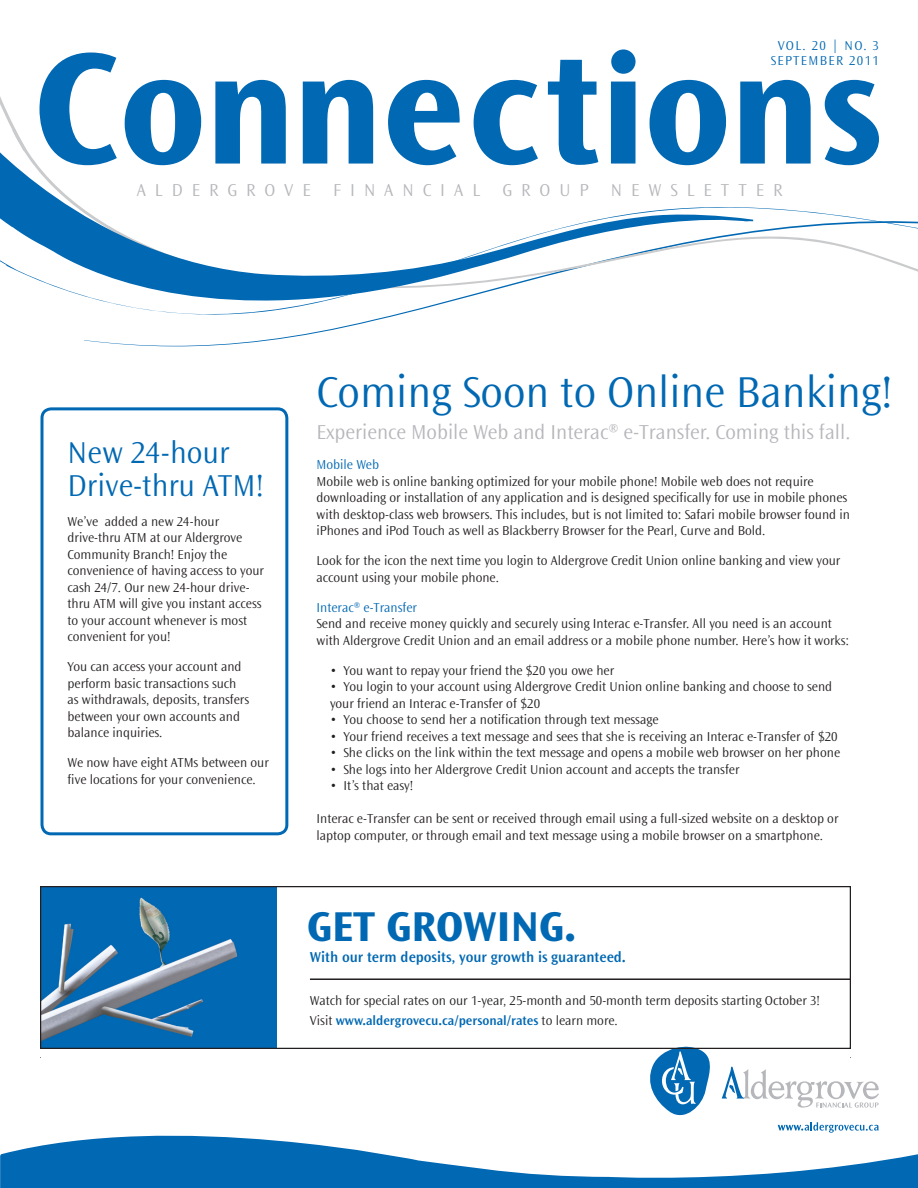
<style>
.page{position:relative;width:918px;height:1188px;background:#fff}
.page>*{position:absolute;margin:0;border:0;box-sizing:border-box;transform-origin:0 0}
.t1{font:300 45px "Alder";color:#0168b3}
.t2{font:700 43.5px "Alder";color:#0168b3}
.t3{font:300 31.5px/33px "Alder";color:#0168b3}
.t4{font:300 21px "Alder";color:#b6b7bb}
.t5{font:300 18px "Alder";letter-spacing:.5em;color:#b6b7bb}
.t6{font:600 15px "Alder";color:#0168b3}
.t7{font:300 13.5px/16.5px "Alder";color:#231f20}
.t8{font:300 13.5px/15px "Alder";letter-spacing:.095em;color:#0168b3;text-align:center}
.t9{font:300 13.5px "Alder";color:#0168b3}
.s1{font-weight:600;color:#0168b3}
</style>
<div class="page">
<svg style="left:0;top:50px;width:753px;height:283px"></svg>
<svg style="left:1px;top:1135px;width:917px;height:53px;fill:#0168b3"></svg>
<svg style="left:0;top:1154px;width:1px;height:34px"></svg>
<svg style="left:722px;top:1067px;width:157px;height:41px"></svg>
<svg style="left:650px;top:1048px;width:65px;height:68px"></svg>
<svg style="left:778px;top:1122px;width:101px;height:11px"></svg>
<svg style="left:40px;top:53px;width:839px;height:112px"></svg>
<div style="left:611px;top:49px;width:25px;height:25px;background:#0168b3;border-radius:50%"></div>
<div style="left:40px;top:407px;width:248px;height:428px;border:3px solid #0168b3;border-radius:9px"></div>
<hr style="left:310px;top:978px;width:540px;height:2px;background:#231f20">
<img style="left:43px;top:889px;width:234px;height:156px">
<div style="left:40px;top:886px;width:810px;height:162px;border:2px solid #231f20"></div>
<p class="t8" style="left:771px;top:39px;width:110px">Vol. 20 | no. 3 september 2011</p>
<h3 class="t5" style="left:137px;top:180px;width:647px">Aldergrove Financial Group N ewsletter</h3>
<h3 class="t3" style="left:68px;top:437px;width:198px">New 24-hour<br>Drive-thru ATM !</h3>
<p class="t7" style="left:68px;top:513px;width:198px">We’ve added a new 24-hour drive-thru ATM at our Aldergrove<br>Community Branch! Enjoy the convenience of having access to your cash 24/7. Our new 24-hour drive&shy;thru ATM will give you instant access to your account whenever is most convenient for you!</p>
<p class="t7" style="left:68px;top:659px;width:183px">You can access your account and perform basic transactions such as withdrawals, deposits, transfers between your own accounts and balance inquiries.</p>
<p class="t7" style="left:68px;top:755px;width:203px">We now have eight ATM s between our five locations for your convenience.</p>
<h1 class="t1" style="left:316px;top:368px;width:578px">Coming Soon to Online Banking!</h1>
<h3 class="t4" style="left:316px;top:421px;width:535px">Experience M obile Web and I nterac® e-Transfer. Coming this fall.</h3>
<p class="t8" style="left:316px;top:457px;width:64px">Mobile Web</p>
<p class="t7" style="left:316px;top:473px;width:535px">Mobile web is online banking optimized for your mobile phone! Mobile web does not require downloading or installation of any application and is designed specifically for use in mobile phones with desktop-class web browsers. This includes, but is not limited to: Safari mobile browser found in iPhones and iPod Touch as well as Blackberry Browser for the Pearl, Curve and Bold.</p>
<p class="t7" style="left:317px;top:553px;width:525px">Look for the icon the next time you login to Aldergrove Credit U nion online banking and view your account using your mobile phone.</p>
<p class="t9" style="left:317px;top:600px;width:102px">I nterac® e-Transfer</p>
<p class="t7" style="left:317px;top:616px;width:534px">Send and receive money quickly and securely using I nterac e-Transfer. All you need is an account with Aldergrove Credit U nion and an email address or a mobile phone number. Here’s how it works:</p>
<p class="t7" style="left:330px;top:662px;width:286px">• You want to repay your friend the $20 you owe her</p>
<p class="t7" style="left:330px;top:679px;width:504px">• You login to your account using Aldergrove Credit U nion online banking and choose to send your friend an I nterac e-Transfer of $20</p>
<p class="t7" style="left:330px;top:712px;width:330px">• You choose to send her a notification through text message</p>
<p class="t7" style="left:330px;top:728px;width:509px">• Your friend receives a text message and sees that she is receiving an I nterac e-Transfer of $20</p>
<p class="t7" style="left:330px;top:745px;width:512px">• She clicks on the link within the text message and opens a mobile web browser on her phone</p>
<p class="t7" style="left:330px;top:761px;width:411px">• She logs into her Aldergrove Credit U nion account and accepts the transfer</p>
<p class="t7" style="left:330px;top:778px;width:85px">• It’s that easy!</p>
<p class="t7" style="left:317px;top:811px;width:524px">I nterac e-Transfer can be sent or received through email using a full-sized website on a desktop or laptop computer, or through email and text message using a mobile browser on a smartphone.</p>
<h2 class="t2" style="left:307px;top:903px;width:271px">GET GROWING.</h2>
<p class="t6" style="left:310px;top:949px;width:318px">With our term deposits, your growth is guaranteed.</p>
<p class="t7" style="left:310px;top:991px;width:512px;line-height:20px">Watch for special rates on our 1-year, 25-month and 50-month term deposits starting October 3!<br>Visit <span class="s1">www.aldergrovecu.ca/personal/rates</span> to learn more.</p>
</div>
